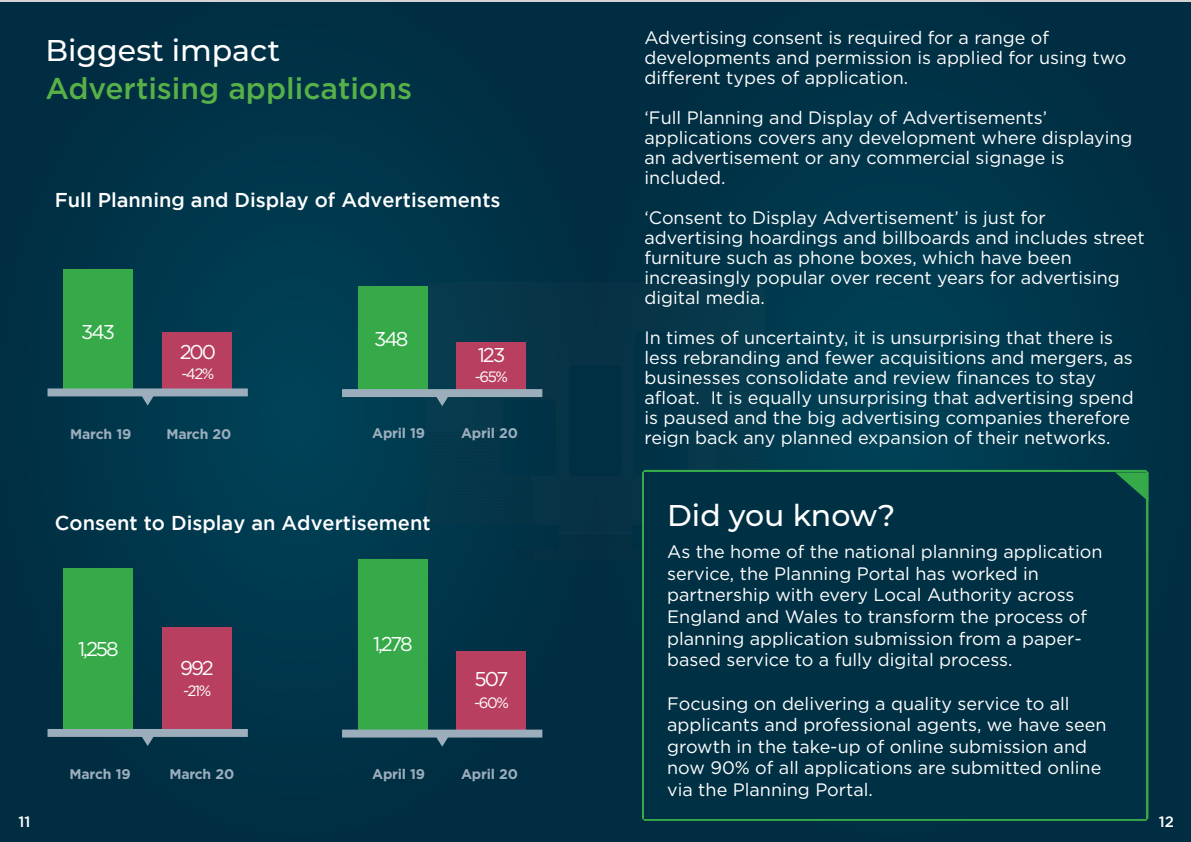
<style>
.page{position:relative;width:1191px;height:842px;background:#fff}
.page>*{position:absolute;margin:0;border:0;box-sizing:border-box;transform-origin:0 0}
.t1{font:500 30px "Montserrat";color:#fff}
.t2{font:500 30px "Gotham";color:#58b148}
.t3{font:500 20px "Gotham";color:#fff}
.t4{font:20px "Gotham";letter-spacing:-.105em;color:#fff}
.t5{font:18px/20px "Gotham";color:#fff}
.t6{font:15px "Gotham";letter-spacing:-.1em;color:#fff}
.t7{font:500 15px "Gotham";color:#fff}
.t8{font:700 14px "Gotham";letter-spacing:-.02em;color:#9caebc}
</style>
<div class="page">
<div style="left:595px;top:0;width:596px;height:842px;background:linear-gradient(to right,#003247,#003449)"></div>
<div style="left:0;top:0;width:595px;height:842px;background:linear-gradient(to right,#003348,#003246)"></div>
<div style="left:426px;top:283px;width:338px;height:276px;background:#073447"></div>
<hr style="left:0;top:0;width:1191px;height:1px;background:#d4d4d4">
<div style="left:64px;top:270px;width:69px;height:121px;background:#36aa49"></div>
<div style="left:162px;top:333px;width:69px;height:58px;background:#b83f60"></div>
<svg style="left:48px;top:388px;width:200px;height:17px;background:#4d7282"></svg>
<div style="left:358px;top:286px;width:69px;height:106px;background:#36aa49"></div>
<div style="left:457px;top:342px;width:69px;height:50px;background:#b83f60"></div>
<svg style="left:342px;top:389px;width:200px;height:17px;background:#4d7283"></svg>
<div style="left:64px;top:568px;width:69px;height:163px;background:#36aa49"></div>
<div style="left:162px;top:627px;width:69px;height:104px;background:#b83f60"></div>
<svg style="left:48px;top:729px;width:200px;height:17px;background:#4b6c7d"></svg>
<div style="left:358px;top:559px;width:69px;height:173px;background:#36aa49"></div>
<div style="left:457px;top:651px;width:69px;height:81px;background:#b83f60"></div>
<svg style="left:342px;top:730px;width:200px;height:17px;background:#47697a"></svg>
<div style="left:642px;top:470px;width:506px;height:351px;border:5px solid #36aa49"></div>
<div style="left:644px;top:472px;width:502px;height:346px;background:#003044"></div>
<svg style="left:1115px;top:472px;width:33px;height:29px"></svg>
<h1 class="t1" style="left:45px;top:32px;width:236px">Biggest impact</h1>
<h1 class="t2" style="left:45px;top:75px;width:368px">Advertising applications</h1>
<p class="t3" style="left:55px;top:192px;width:447px">Full Planning and Display of Advertisements</p>
<p class="t4" style="left:81px;top:323px;width:35px">343</p>
<p class="t4" style="left:180px;top:343px;width:38px">200</p>
<p class="t6" style="left:181px;top:367px;width:34px">-42%</p>
<p class="t4" style="left:374px;top:330px;width:36px">348</p>
<p class="t4" style="left:478px;top:346px;width:29px">123</p>
<p class="t6" style="left:475px;top:370px;width:35px">-65%</p>
<p class="t8" style="left:70px;top:428px;width:62px">March 19</p>
<p class="t8" style="left:167px;top:428px;width:66px">March 20</p>
<p class="t8" style="left:372px;top:427px;width:54px">April 19</p>
<p class="t8" style="left:461px;top:427px;width:58px">April 20</p>
<p class="t5" style="left:644px;top:29px;width:483px">Advertising consent is required for a range of developments and permission is applied for using two different types of application.</p>
<p class="t5" style="left:644px;top:109px;width:489px">‘Full Planning and Display of Advertisements’ applications covers any development where displaying an advertisement or any commercial signage is included.</p>
<p class="t5" style="left:644px;top:209px;width:502px">‘Consent to Display Advertisement’ is just for advertising hoardings and billboards and includes street furniture such as phone boxes, which have been increasingly popular over recent years for advertising digital media.</p>
<p class="t5" style="left:644px;top:329px;width:491px">In times of uncertainty, it is unsurprising that there is less rebranding and fewer acquisitions and mergers, as businesses consolidate and review finances to stay afloat. It is equally unsurprising that advertising spend is paused and the big advertising companies therefore reign back any planned expansion of their networks.</p>
<p class="t3" style="left:55px;top:515px;width:377px">Consent to Display an Advertisement</p>
<h1 class="t1" style="left:667px;top:497px;width:229px">Did you know?</h1>
<p class="t5" style="left:667px;top:542px;width:437px;line-height:21.6px">As the home of the national planning application service, the Planning Portal has worked in partnership with every Local Authority across England and Wales to transform the process of planning application submission from a paper&shy;based service to a fully digital process.</p>
<p class="t5" style="left:667px;top:693px;width:441px;line-height:21.6px">Focusing on delivering a quality service to all applicants and professional agents, we have seen growth in the take-up of online submission and now 90% of all applications are submitted online via the Planning Portal.</p>
<p class="t4" style="left:373px;top:635px;width:41px">1,278</p>
<p class="t4" style="left:78px;top:640px;width:42px">1,258</p>
<p class="t4" style="left:180px;top:658px;width:35px">992</p>
<p class="t6" style="left:183px;top:684px;width:30px">-21%</p>
<p class="t4" style="left:474px;top:670px;width:36px">507</p>
<p class="t6" style="left:474px;top:695px;width:36px">-60%</p>
<p class="t8" style="left:70px;top:768px;width:62px">March 19</p>
<p class="t8" style="left:169px;top:768px;width:66px">March 20</p>
<p class="t8" style="left:372px;top:768px;width:54px">April 19</p>
<p class="t8" style="left:461px;top:768px;width:58px">April 20</p>
<p class="t7" style="left:19px;top:815px;width:13px">11</p>
<p class="t7" style="left:1158px;top:815px;width:17px">12</p>
</div>
